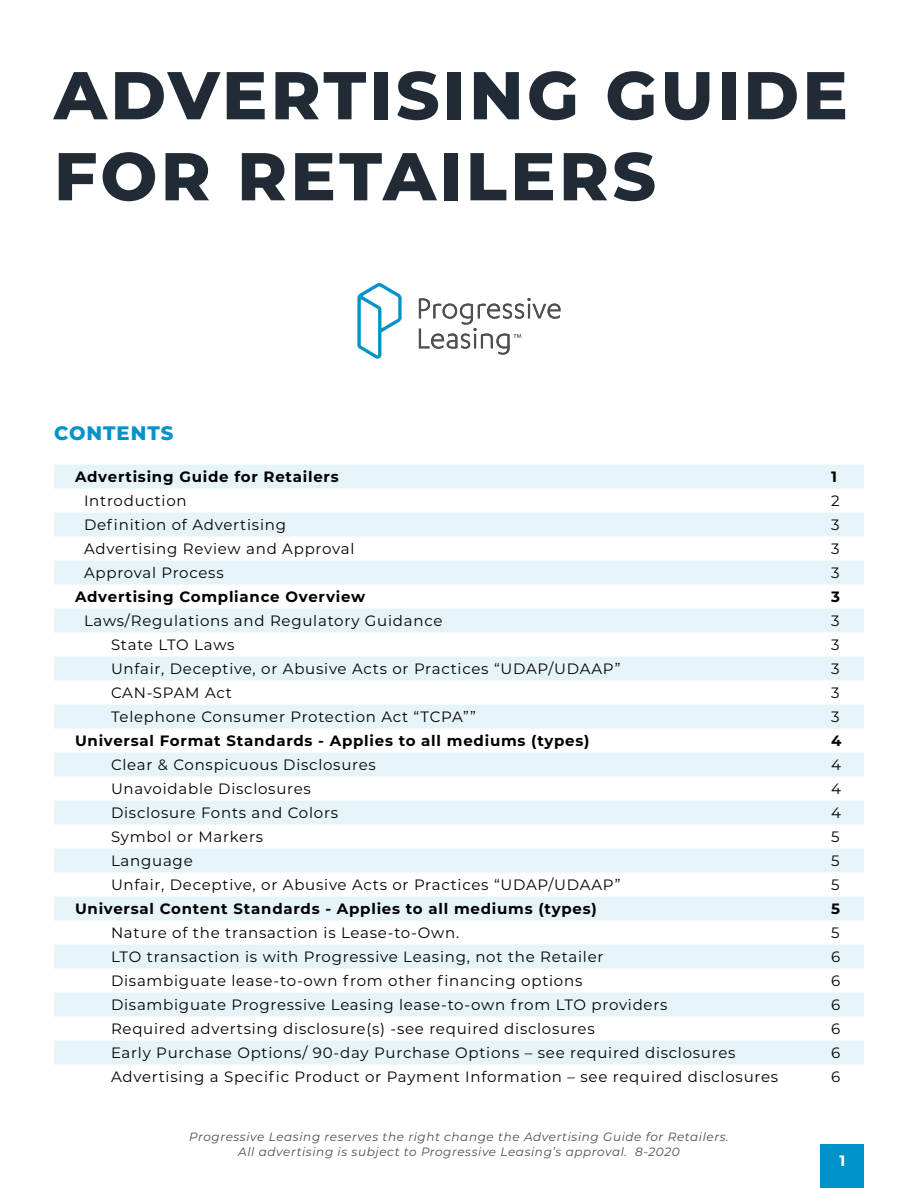
<style>
.page{position:relative;width:918px;height:1188px;background:#fff}
.page>*{position:absolute;margin:0;border:0;box-sizing:border-box;transform-origin:0 0}
.t1{font:800 67.5px/81px "Montserrat";letter-spacing:.05em;color:#212b36}
.t2{font:800 19.5px "Montserrat";letter-spacing:.05em;color:#0093c9}
.t3{font:15px "Montserrat";letter-spacing:.05em;color:#000}
.t4{font:700 15px "Montserrat";letter-spacing:.05em;color:#000}
.t5{font:700 15px "Montserrat";color:#fff}
.t6{font:italic 12px/14.4px "Montserrat";letter-spacing:.05em;color:#484f55;text-align:center}
</style>
<div class="page">
<div style="left:821px;top:1145px;width:43px;height:43px;background:#0093c9"></div>
<svg style="left:54px;top:465px;width:810px;height:600px"></svg>
<svg style="left:357px;top:283px;width:45px;height:76px"></svg>
<svg style="left:419px;top:298px;width:142px;height:57px"></svg>
<h1 class="t1" style="left:54px;top:51px;width:795px">ADVERTISING GUIDE<br>FOR RETAILERS</h1>
<h2 class="t2" style="left:54px;top:419px;width:121px">CONTENTS</h2>
<p class="t4" style="left:75px;top:466px;width:265px">Advertising Guide for Retailers</p>
<p class="t4" style="left:831px;top:466px;width:7px">1</p>
<p class="t3" style="left:84px;top:491px;width:104px">Introduction</p>
<p class="t3" style="left:831px;top:491px;width:10px">2</p>
<p class="t3" style="left:84px;top:515px;width:204px">Definition of Advertising</p>
<p class="t3" style="left:831px;top:515px;width:10px">3</p>
<p class="t3" style="left:84px;top:539px;width:272px">Advertising Review and Approval</p>
<p class="t3" style="left:831px;top:539px;width:10px">3</p>
<p class="t3" style="left:84px;top:563px;width:141px">Approval Process</p>
<p class="t3" style="left:831px;top:563px;width:10px">3</p>
<p class="t4" style="left:75px;top:586px;width:292px">Advertising Compliance Overview</p>
<p class="t4" style="left:831px;top:586px;width:10px">3</p>
<p class="t3" style="left:84px;top:611px;width:360px">Laws/Regulations and Regulatory Guidance</p>
<p class="t3" style="left:831px;top:611px;width:10px">3</p>
<p class="t3" style="left:111px;top:635px;width:125px">State LTO Laws</p>
<p class="t3" style="left:831px;top:635px;width:10px">3</p>
<p class="t3" style="left:111px;top:659px;width:511px">Unfair, Deceptive, or Abusive Acts or Practices “UDAP/UDAAP”</p>
<p class="t3" style="left:831px;top:659px;width:10px">3</p>
<p class="t3" style="left:111px;top:683px;width:122px">CAN-SPAM Act</p>
<p class="t3" style="left:831px;top:683px;width:10px">3</p>
<p class="t3" style="left:111px;top:707px;width:366px">Telephone Consumer Protection Act “TCPA””</p>
<p class="t3" style="left:831px;top:707px;width:10px">3</p>
<p class="t4" style="left:75px;top:730px;width:516px">Universal Format Standards - Applies to all mediums (types)</p>
<p class="t4" style="left:831px;top:730px;width:12px">4</p>
<p class="t3" style="left:111px;top:755px;width:266px">Clear &amp; Conspicuous Disclosures</p>
<p class="t3" style="left:831px;top:755px;width:11px">4</p>
<p class="t3" style="left:111px;top:779px;width:201px">Unavoidable Disclosures</p>
<p class="t3" style="left:831px;top:779px;width:11px">4</p>
<p class="t3" style="left:111px;top:803px;width:229px">Disclosure Fonts and Colors</p>
<p class="t3" style="left:831px;top:803px;width:11px">4</p>
<p class="t3" style="left:111px;top:827px;width:154px">Symbol or Markers</p>
<p class="t3" style="left:831px;top:827px;width:10px">5</p>
<p class="t3" style="left:111px;top:851px;width:83px">Language</p>
<p class="t3" style="left:831px;top:851px;width:10px">5</p>
<p class="t3" style="left:111px;top:875px;width:511px">Unfair, Deceptive, or Abusive Acts or Practices “UDAP/UDAAP”</p>
<p class="t3" style="left:831px;top:875px;width:10px">5</p>
<p class="t4" style="left:75px;top:898px;width:523px">Universal Content Standards - Applies to all mediums (types)</p>
<p class="t4" style="left:831px;top:898px;width:10px">5</p>
<p class="t3" style="left:111px;top:923px;width:350px">Nature of the transaction is Lease-to-Own.</p>
<p class="t3" style="left:831px;top:923px;width:10px">5</p>
<p class="t3" style="left:111px;top:947px;width:494px">LTO transaction is with Progressive Leasing, not the Retailer</p>
<p class="t3" style="left:831px;top:947px;width:11px">6</p>
<p class="t3" style="left:111px;top:971px;width:473px">Disambiguate lease-to-own from other financing options</p>
<p class="t3" style="left:831px;top:971px;width:11px">6</p>
<p class="t3" style="left:111px;top:995px;width:558px">Disambiguate Progressive Leasing lease-to-own from LTO providers</p>
<p class="t3" style="left:831px;top:995px;width:11px">6</p>
<p class="t3" style="left:111px;top:1019px;width:485px">Required advertsing disclosure(s) -see required disclosures</p>
<p class="t3" style="left:831px;top:1019px;width:11px">6</p>
<p class="t3" style="left:111px;top:1043px;width:626px">Early Purchase Options/ 90-day Purchase Options – see required disclosures</p>
<p class="t3" style="left:831px;top:1043px;width:11px">6</p>
<p class="t3" style="left:111px;top:1067px;width:669px">Advertising a Specific Product or Payment Information – see required disclosures</p>
<p class="t3" style="left:831px;top:1067px;width:11px">6</p>
<p class="t6" style="left:189px;top:1130px;width:541px">Progressive Leasing reserves the right change the Advertising Guide for Retailers.<br>All advertising is subject to Progressive Leasing’s approval. 8-2020</p>
<p class="t5" style="left:839px;top:1150px;width:7px">1</p>
</div>
